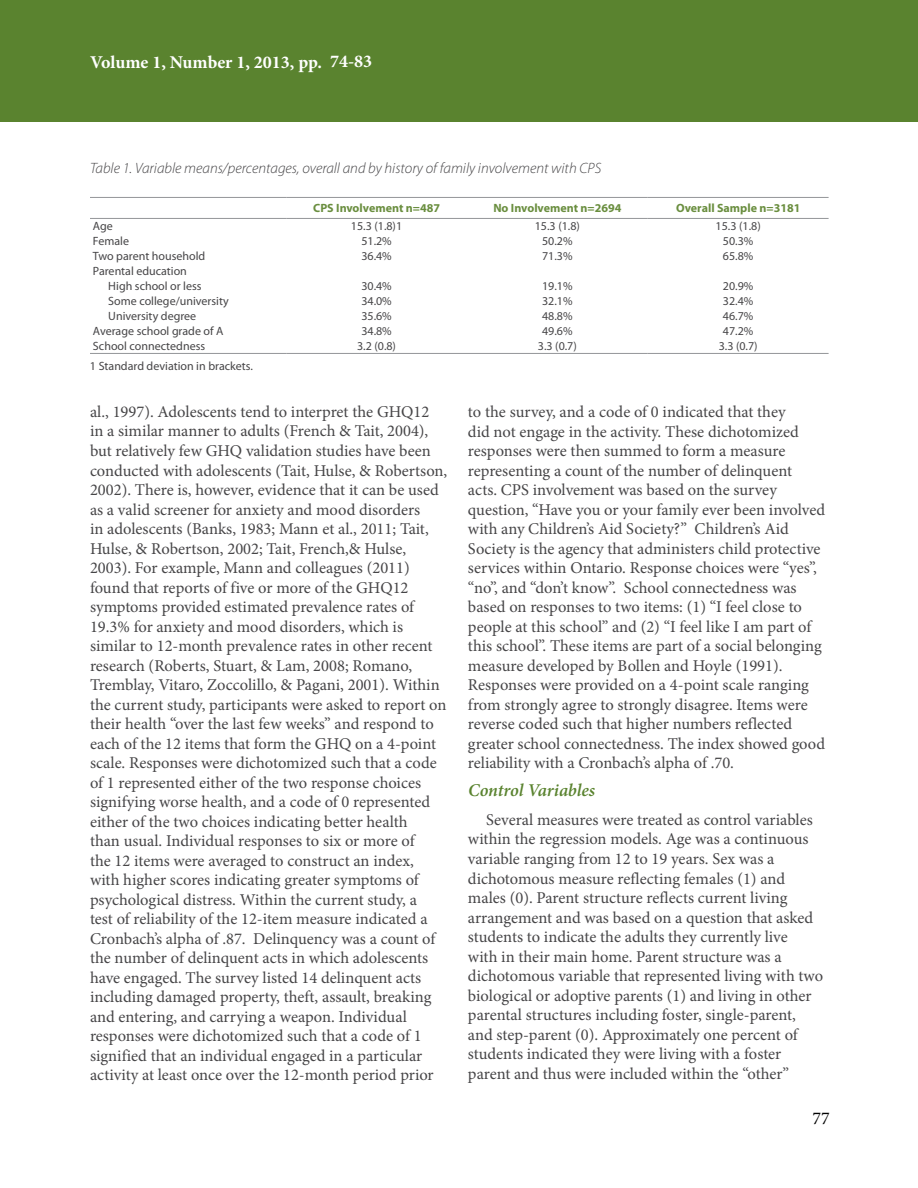
<style>
.page{position:relative;width:918px;height:1188px;background:#fff}
.page>*{position:absolute;margin:0;border:0;box-sizing:border-box;transform-origin:0 0}
.t1{font:700 18px "Minion Pro";color:#fff}
.t2{font:italic 600 18px "Minion Pro";letter-spacing:-.005em;color:#5a832f}
.t3{font:18px "Minion Pro";color:#000}
.t4{font:16.5px/19.5px "Minion Pro";color:#464547}
.t5{font:italic 300 15px "Myriad Pro";color:#464547}
.t6{font:12px/15px "Myriad Pro";color:#464547}
.t7{font:700 12px "Myriad Pro";color:#6a8e3f}
</style>
<div class="page">
<div style="left:0;top:0;width:918px;height:122px;background:#5a832f"></div>
<hr style="left:90px;top:197px;width:196px;height:1px;background:#939598">
<hr style="left:286px;top:197px;width:181px;height:1px;background:#939598">
<hr style="left:467px;top:197px;width:181px;height:1px;background:#939598">
<hr style="left:648px;top:197px;width:181px;height:1px;background:#939598">
<hr style="left:90px;top:218px;width:196px;height:1px;background:#939598">
<hr style="left:286px;top:218px;width:181px;height:1px;background:#939598">
<hr style="left:467px;top:218px;width:181px;height:1px;background:#939598">
<hr style="left:648px;top:218px;width:181px;height:1px;background:#939598">
<hr style="left:90px;top:353px;width:196px;height:1px;background:#939598">
<hr style="left:286px;top:353px;width:181px;height:1px;background:#939598">
<hr style="left:467px;top:353px;width:181px;height:1px;background:#939598">
<hr style="left:648px;top:353px;width:181px;height:1px;background:#939598">
<p class="t1" style="left:90px;top:49px;width:284px">Volume 1, Number 1, 2013, pp. 74-83</p>
<p class="t5" style="left:90px;top:159px;width:513px">Table 1. Variable means/percentages, overall and by history of family involvement with CPS</p>
<p class="t7" style="left:313px;top:201px;width:128px">CPS Involvement n=487</p>
<p class="t7" style="left:493px;top:201px;width:130px">No Involvement n=2694</p>
<p class="t7" style="left:676px;top:201px;width:126px">Overall Sample n=3181</p>
<p class="t6" style="left:93px;top:219px;width:21px">Age</p>
<p class="t6" style="left:351px;top:219px;width:53px">15.3 (1.8)1</p>
<p class="t6" style="left:535px;top:219px;width:47px">15.3 (1.8)</p>
<p class="t6" style="left:716px;top:219px;width:47px">15.3 (1.8)</p>
<p class="t6" style="left:93px;top:234px;width:38px">Female</p>
<p class="t6" style="left:361px;top:234px;width:32px">51.2%</p>
<p class="t6" style="left:542px;top:234px;width:32px">50.2%</p>
<p class="t6" style="left:723px;top:234px;width:32px">50.3%</p>
<p class="t6" style="left:93px;top:249px;width:114px">Two parent household</p>
<p class="t6" style="left:361px;top:249px;width:32px">36.4%</p>
<p class="t6" style="left:542px;top:249px;width:32px">71.3%</p>
<p class="t6" style="left:723px;top:249px;width:32px">65.8%</p>
<p class="t6" style="left:108px;top:264px;width:95px;text-indent:-15px">Parental education<br>High school or less</p>
<p class="t6" style="left:361px;top:279px;width:32px">30.4%</p>
<p class="t6" style="left:542px;top:279px;width:32px">19.1%</p>
<p class="t6" style="left:723px;top:279px;width:32px">20.9%</p>
<p class="t6" style="left:108px;top:294px;width:122px">Some college/university</p>
<p class="t6" style="left:361px;top:294px;width:32px">34.0%</p>
<p class="t6" style="left:542px;top:294px;width:32px">32.1%</p>
<p class="t6" style="left:723px;top:294px;width:32px">32.4%</p>
<p class="t6" style="left:108px;top:309px;width:89px">University degree</p>
<p class="t6" style="left:361px;top:309px;width:32px">35.6%</p>
<p class="t6" style="left:542px;top:309px;width:32px">48.8%</p>
<p class="t6" style="left:723px;top:309px;width:32px">46.7%</p>
<p class="t6" style="left:93px;top:324px;width:132px">Average school grade of A</p>
<p class="t6" style="left:361px;top:324px;width:32px">34.8%</p>
<p class="t6" style="left:542px;top:324px;width:32px">49.6%</p>
<p class="t6" style="left:723px;top:324px;width:32px">47.2%</p>
<p class="t6" style="left:93px;top:339px;width:114px">School connectedness</p>
<p class="t6" style="left:357px;top:339px;width:40px">3.2 (0.8)</p>
<p class="t6" style="left:538px;top:339px;width:40px">3.3 (0.7)</p>
<p class="t6" style="left:719px;top:339px;width:40px">3.3 (0.7)</p>
<p class="t6" style="left:90px;top:358px;width:164px">1 Standard deviation in brackets.</p>
<p class="t4" style="left:90px;top:402px;width:359px">al., 1997). Adolescents tend to interpret the GHQ12<br>in a similar manner to adults (French &amp; Tait, 2004), but relatively few GHQ validation studies have been conducted with adolescents (Tait, Hulse, &amp; Robertson, 2002). There is, however, evidence that it can be used as a valid screener for anxiety and mood disorders<br>in adolescents (Banks, 1983; Mann et al., 2011; Tait, Hulse, &amp; Robertson, 2002; Tait, French,&amp; Hulse, 2003). For example, Mann and colleagues (2011) found that reports of five or more of the GHQ12 symptoms provided estimated prevalence rates of 19.3% for anxiety and mood disorders, which is similar to 12-month prevalence rates in other recent research (Roberts, Stuart, &amp; Lam, 2008; Romano, Tremblay, Vitaro, Zoccolillo, &amp; Pagani, 2001). Within the current study, participants were asked to report on their health “over the last few weeks” and respond to each of the 12 items that form the GHQ on a 4-point scale. Responses were dichotomized such that a code of 1 represented either of the two response choices signifying worse health, and a code of 0 represented either of the two choices indicating better health<br>than usual. Individual responses to six or more of<br>the 12 items were averaged to construct an index, with higher scores indicating greater symptoms of psychological distress. Within the current study, a<br>test of reliability of the 12-item measure indicated a Cronbach’s alpha of .87. Delinquency was a count of the number of delinquent acts in which adolescents have engaged. The survey listed 14 delinquent acts including damaged property, theft, assault, breaking and entering, and carrying a weapon. Individual responses were dichotomized such that a code of 1 signified that an individual engaged in a particular activity at least once over the 12-month period prior</p>
<p class="t4" style="left:468px;top:402px;width:359px">to the survey, and a code of 0 indicated that they<br>did not engage in the activity. These dichotomized responses were then summed to form a measure representing a count of the number of delinquent acts. CPS involvement was based on the survey question, “Have you or your family ever been involved with any Children’s Aid Society?” Children’s Aid Society is the agency that administers child protective services within Ontario. Response choices were “yes”, “no”, and “don’t know”. School connectedness was based on responses to two items: (1) “I feel close to people at this school” and (2) “I feel like I am part of this school”. These items are part of a social belonging measure developed by Bollen and Hoyle (1991).<br>Responses were provided on a 4-point scale ranging from strongly agree to strongly disagree. Items were reverse coded such that higher numbers reflected greater school connectedness. The index showed good reliability with a Cronbach’s alpha of .70.   </p>
<p class="t2" style="left:468px;top:778px;width:129px">Control Variables</p>
<p class="t4" style="left:468px;top:810px;width:357px;text-indent:18px">Several measures were treated as control variables within the regression models. Age was a continuous variable ranging from 12 to 19 years. Sex was a dichotomous measure reflecting females (1) and males (0). Parent structure reflects current living arrangement and was based on a question that asked students to indicate the adults they currently live<br>with in their main home. Parent structure was a dichotomous variable that represented living with two biological or adoptive parents (1) and living in other parental structures including foster, single-parent, and step-parent (0). Approximately one percent of students indicated they were living with a foster parent and thus were included within the “other”</p>
<p class="t3" style="left:813px;top:1106px;width:19px">77</p>
</div>
